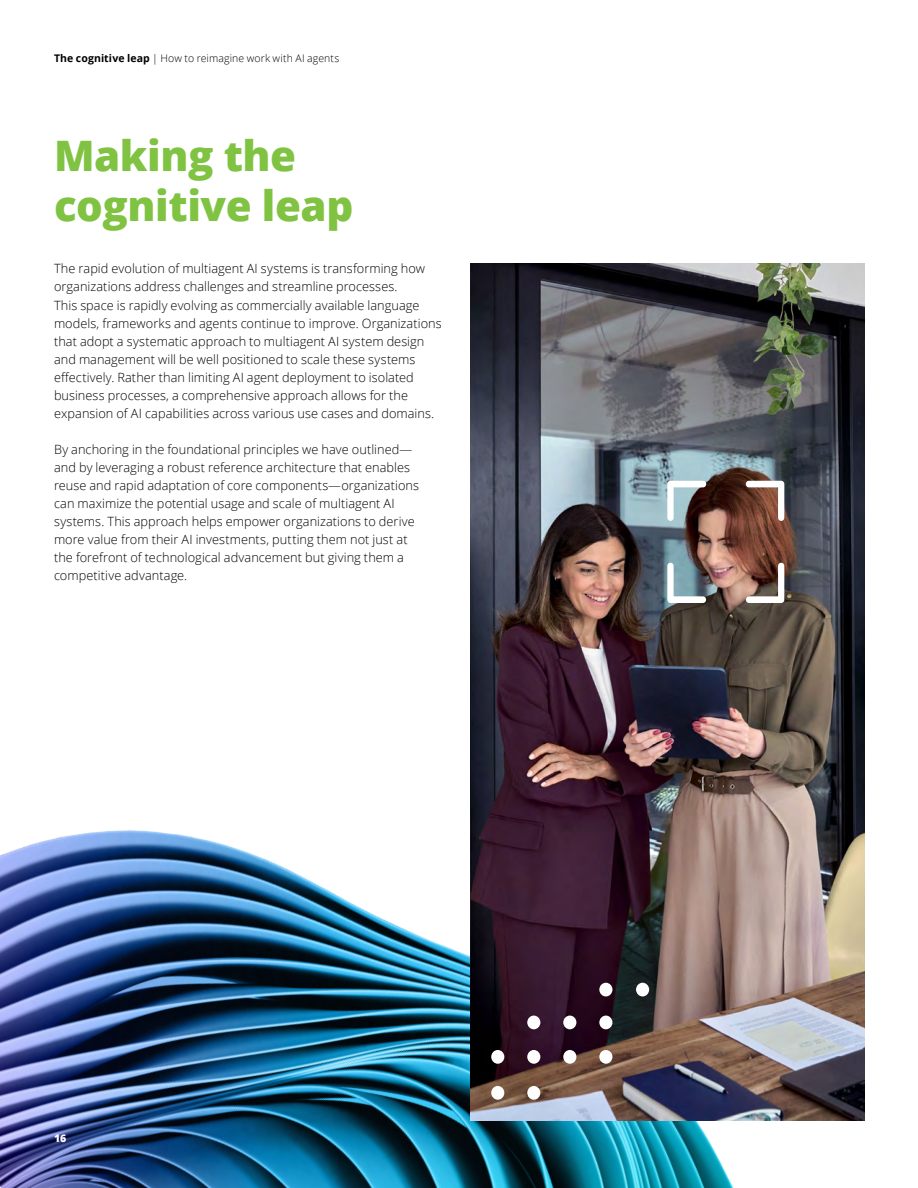
<style>
.page{position:relative;width:918px;height:1188px;background:#fff}
.page>*{position:absolute;margin:0;border:0;box-sizing:border-box;transform-origin:0 0}
.t1{font:800 42px/49.5px "Open Sans";letter-spacing:-.01em;color:#80c342}
.t2{font:300 12.75px/18px "Open Sans";letter-spacing:.005em;color:#000}
.t3{font:300 10.5px "Open Sans";letter-spacing:.01em;color:#000}
.t4{font:800 10.5px "Open Sans";color:#fff}
.s1{font-weight:700}
</style>
<div class="page">
<img style="left:0;top:263px;width:865px;height:925px">
<img style="left:470px;top:264px;width:395px;height:856px">
<div style="left:491px;top:1050px;width:13px;height:14px;background:#fff;border-radius:50%"></div>
<div style="left:527px;top:1050px;width:13px;height:14px;background:#fff;border-radius:50%"></div>
<div style="left:491px;top:1086px;width:13px;height:14px;background:#fff;border-radius:50%"></div>
<div style="left:527px;top:1086px;width:13px;height:14px;background:#fff;border-radius:50%"></div>
<div style="left:563px;top:1050px;width:13px;height:14px;background:#fff;border-radius:50%"></div>
<div style="left:599px;top:1050px;width:13px;height:14px;background:#fff;border-radius:50%"></div>
<div style="left:527px;top:1016px;width:13px;height:13px;background:#fff;border-radius:50%"></div>
<div style="left:563px;top:1016px;width:13px;height:13px;background:#fff;border-radius:50%"></div>
<div style="left:599px;top:1016px;width:13px;height:13px;background:#fff;border-radius:50%"></div>
<div style="left:599px;top:983px;width:13px;height:13px;background:#fff;border-radius:50%"></div>
<div style="left:636px;top:983px;width:13px;height:13px;background:#fff;border-radius:50%"></div>
<svg style="left:667px;top:481px;width:39px;height:40px"></svg>
<svg style="left:667px;top:563px;width:39px;height:40px"></svg>
<svg style="left:746px;top:563px;width:38px;height:40px"></svg>
<svg style="left:746px;top:481px;width:38px;height:40px"></svg>
<p class="t3" style="left:54px;top:51px;width:287px"><span class="s1">The cognitive leap</span> | How to reimagine work with AI agents</p>
<h1 class="t1" style="left:54px;top:129px;width:301px">Making the cognitive leap</h1>
<p class="t2" style="left:54px;top:260px;width:389px">The rapid evolution of multiagent AI systems is transforming how organizations address challenges and streamline processes.<br>This space is rapidly evolving as commercially available language models, frameworks and agents continue to improve. Organizations that adopt a systematic approach to multiagent AI system design and management will be well positioned to scale these systems effectively. Rather than limiting AI agent deployment to isolated business processes, a comprehensive approach allows for the expansion of AI capabilities across various use cases and domains.</p>
<p class="t2" style="left:54px;top:440px;width:367px">By anchoring in the foundational principles we have outlined— and by leveraging a robust reference architecture that enables reuse and rapid adaptation of core components—organizations can maximize the potential usage and scale of multiagent AI systems. This approach helps empower organizations to derive more value from their AI investments, putting them not just at the forefront of technological advancement but giving them a competitive advantage.</p>
<p class="t4" style="left:54px;top:1130px;width:14px">16</p>
</div>
